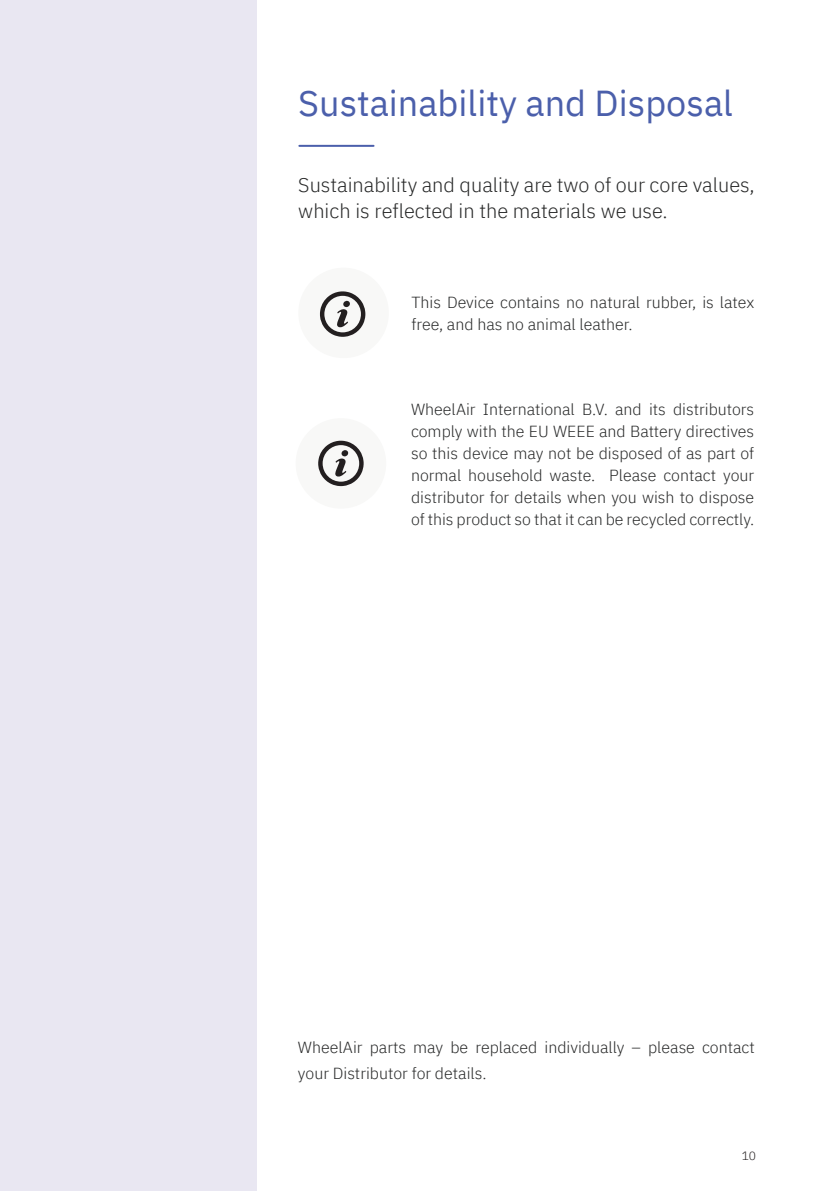
<style>
.page{position:relative;width:840px;height:1191px;background:#fff}
.page>*{position:absolute;margin:0;border:0;box-sizing:border-box;transform-origin:0 0}
.t1{font:36px "IBM Plex Sans";color:#4b5fab}
.Body_Copy{font:300 20px/26px "IBM Plex Sans";color:#262727}
.Support_Body_Copy{font:300 16px/22px "IBM Plex Sans";color:#262727;text-align:justify}
.Body_Copy-2{font:300 16px/26px "IBM Plex Sans";color:#262727}
.t2{font:300 12px "IBM Plex Sans";color:#231f20}
</style>
<div class="page">
<hr style="left:299px;top:145px;width:74px;height:2px;background:#4b5fab">
<div style="left:295px;top:418px;width:91px;height:90px;background:#f8f8f7;border-radius:50%"></div>
<div style="left:298px;top:268px;width:90px;height:90px;background:#f8f8f7;border-radius:50%"></div>
<div style="left:0;top:0;width:257px;height:1191px;background:#e9e7f2"></div>
<svg style="left:320px;top:291px;width:45px;height:46px"></svg>
<svg style="left:318px;top:441px;width:45px;height:45px"></svg>
<p class="t1" style="left:298px;top:75px;width:436px">Sustainability and Disposal</p>
<p class="Body_Copy" style="left:298px;top:170px;width:458px">Sustainability and quality are two of our core values, which is reflected in the materials we use.</p>
<p class="Support_Body_Copy" style="left:411px;top:290px;width:344px">This Device contains no natural rubber, is latex free, and has no animal leather.</p>
<p class="Support_Body_Copy" style="left:411px;top:396px;width:344px">WheelAir International B.V. and its distributors comply with the EU WEEE and Battery directives so this device may not be disposed of as part of normal household waste. Please contact your distributor for details when you wish to dispose of this product so that it can be recycled correctly.</p>
<p class="Body_Copy-2" style="left:298px;top:1032px;width:458px">WheelAir parts may be replaced individually – please contact your Distributor for details.</p>
<p class="t2" style="left:741px;top:1146px;width:16px">10</p>
</div>
